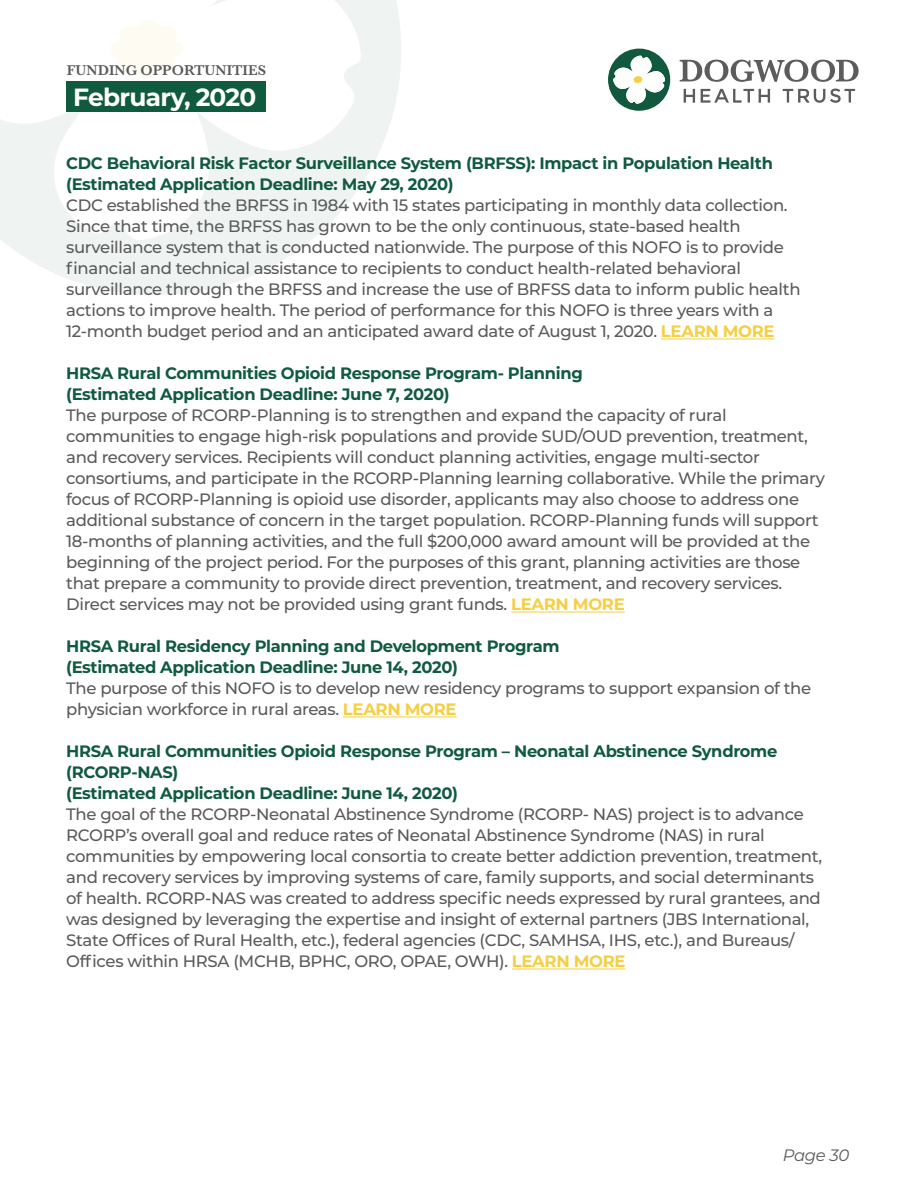
<style>
.page{position:relative;width:918px;height:1188px;background:#fff}
.page>*{position:absolute;margin:0;border:0;box-sizing:border-box;transform-origin:0 0}
.t1{font:700 24.9px "Montserrat";letter-spacing:-.03em;color:#fff}
.t2{font:500 16.5px/21px "Montserrat";letter-spacing:-.02em;color:#5a5a5d}
.t3{font:700 16.5px/21px "Montserrat";letter-spacing:-.02em;color:#105a3f}
.t4{font:italic 16.5px "Montserrat";letter-spacing:-.02em;color:#5a5a5d}
.t5{font:600 14.7px "Baskerville";color:#5a5a5d}
.s1{font-weight:700;color:#f6cf41}
</style>
<div class="page">
<svg style="left:3px;top:0;width:398px;height:295px;fill:#eff4f2"></svg>
<svg style="left:0;top:0;width:361px;height:241px"></svg>
<svg style="left:110px;top:18px;width:73px;height:63px"></svg>
<svg style="left:679px;top:59px;width:180px;height:44px"></svg>
<svg style="left:608px;top:48px;width:62px;height:63px"></svg>
<hr style="left:661px;top:339px;width:114px;height:1px;background:#f6cf41">
<hr style="left:511px;top:612px;width:114px;height:1px;background:#f6cf41">
<hr style="left:343px;top:717px;width:114px;height:1px;background:#f6cf41">
<hr style="left:512px;top:969px;width:114px;height:1px;background:#f6cf41">
<div style="left:66px;top:81px;width:200px;height:31px;background:#105a3f"></div>
<p class="t5" style="left:67px;top:60px;width:201px">FUNDING OPPORTUNITIES</p>
<h1 class="t1" style="left:73px;top:79px;width:185px">February, 2020</h1>
<p class="t3" style="left:66px;top:152px;width:708px">CDC Behavioral Risk Factor Surveillance System (BRFSS): Impact in Population Health (Estimated Application Deadline: May 29, 2020)</p>
<p class="t2" style="left:66px;top:194px;width:736px">CDC established the BRFSS in 1984 with 15 states participating in monthly data collection.<br>Since that time, the BRFSS has grown to be the only continuous, state-based health surveillance system that is conducted nationwide. The purpose of this NOFO is to provide financial and technical assistance to recipients to conduct health-related behavioral surveillance through the BRFSS and increase the use of BRFSS data to inform public health actions to improve health. The period of performance for this NOFO is three years with a 12-month budget period and an anticipated award date of August 1, 2020. <span class="s1">LEARN MORE</span></p>
<p class="t3" style="left:66px;top:362px;width:518px">HRSA Rural Communities Opioid Response Program- Planning (Estimated Application Deadline: June 7, 2020)</p>
<p class="t2" style="left:66px;top:404px;width:760px">The purpose of RCORP-Planning is to strengthen and expand the capacity of rural communities to engage high-risk populations and provide SUD/OUD prevention, treatment, and recovery services. Recipients will conduct planning activities, engage multi-sector consortiums, and participate in the RCORP-Planning learning collaborative. While the primary focus of RCORP-Planning is opioid use disorder, applicants may also choose to address one additional substance of concern in the target population. RCORP-Planning funds will support 18-months of planning activities, and the full $200,000 award amount will be provided at the beginning of the project period. For the purposes of this grant, planning activities are those that prepare a community to provide direct prevention, treatment, and recovery services.<br>Direct services may not be provided using grant funds. <span class="s1">LEARN MORE</span></p>
<p class="t3" style="left:66px;top:635px;width:495px">HRSA Rural Residency Planning and Development Program (Estimated Application Deadline: June 14, 2020)</p>
<p class="t2" style="left:66px;top:677px;width:747px">The purpose of this NOFO is to develop new residency programs to support expansion of the physician workforce in rural areas. <span class="s1">LEARN MORE</span></p>
<p class="t3" style="left:66px;top:740px;width:713px">HRSA Rural Communities Opioid Response Program – Neonatal Abstinence Syndrome (RCORP-NAS)<br>(Estimated Application Deadline: June 14, 2020)</p>
<p class="t2" style="left:66px;top:803px;width:757px">The goal of the RCORP-Neonatal Abstinence Syndrome (RCORP- NAS) project is to advance RCORP’s overall goal and reduce rates of Neonatal Abstinence Syndrome (NAS) in rural communities by empowering local consortia to create better addiction prevention, treatment, and recovery services by improving systems of care, family supports, and social determinants of health. RCORP-NAS was created to address specific needs expressed by rural grantees, and was designed by leveraging the expertise and insight of external partners (JBS International, State Offices of Rural Health, etc.), federal agencies (CDC, SAMHSA, IHS, etc.), and Bureaus/ Offices within HRSA (MCHB, BPHC, ORO, OPAE, OWH). <span class="s1">LEARN MORE</span></p>
<p class="t4" style="left:783px;top:1144px;width:68px">Page 30</p>
</div>
